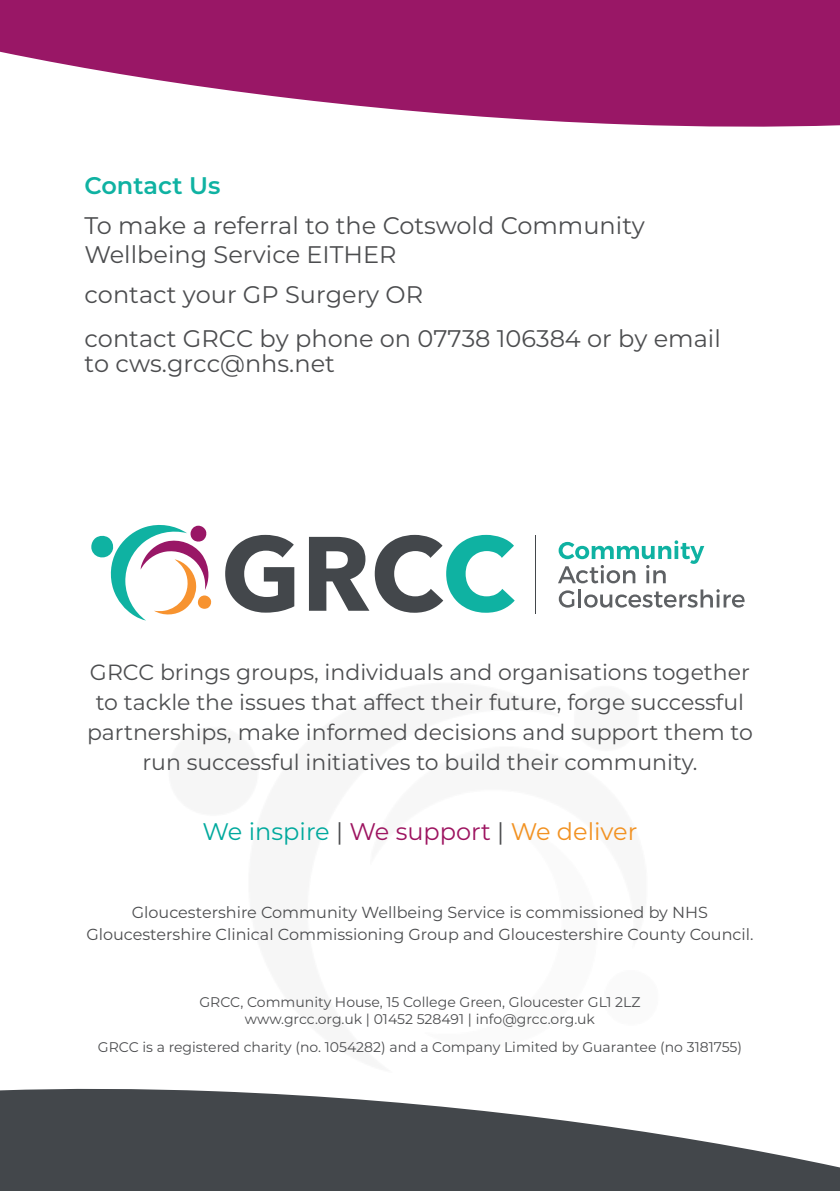
<style>
.page{position:relative;width:840px;height:1191px;background:#fff}
.page>*{position:absolute;margin:0;border:0;box-sizing:border-box;transform-origin:0 0}
.t1{font:24px/40.2px "Montserrat";color:#4c4d4f}
.t2{font:24px "Montserrat";color:#00a99d}
.t3{font:22px/30px "Montserrat";color:#4c4d4f;text-align:center}
.t4{font:16px/21.6px "Montserrat";color:#4c4d4f;text-align:center}
.t5{font:14px "Montserrat";color:#4c4d4f}
.s1{font-weight:600;color:#0fb2a2}
.s2{color:#4c4d4f}
.s3{color:#9d1460}
.s4{color:#f29222}
</style>
<div class="page">
<svg style="left:0;top:1088px;width:839px;height:103px;fill:#43474b"></svg>
<svg style="left:0;top:0;width:839px;height:127px;fill:#991766"></svg>
<svg style="left:225px;top:535px;width:69px;height:77px"></svg>
<svg style="left:309px;top:535px;width:205px;height:78px"></svg>
<svg style="left:91px;top:525px;width:120px;height:95px"></svg>
<hr style="left:535px;top:534px;width:1px;height:79px;background:#43474b">
<svg style="left:558px;top:540px;width:146px;height:43px"></svg>
<svg style="left:558px;top:589px;width:186px;height:18px"></svg>
<p class="t1" style="left:84px;top:164px;width:561px"><span class="s1">Contact Us<br></span>To make a referral to the Cotswold Community</p>
<p class="t1" style="left:84px;top:233px;width:340px">Wellbeing Service EITHER contact your GP Surgery OR</p>
<p class="t1" style="left:84px;top:325px;width:637px;line-height:24.8px">contact GRCC by phone on 07738 106384 or by email to cws.grcc@nhs.net</p>
<p class="t3" style="left:87px;top:656px;width:667px">GRCC brings groups, individuals and organisations together to tackle the issues that affect their future, forge successful partnerships, make informed decisions and support them to run successful initiatives to build their community.</p>
<p class="t2" style="left:202px;top:814px;width:436px">We inspire <span class="s2">|</span> <span class="s3">We support</span> <span class="s2">|</span> <span class="s4">We deliver</span></p>
<p class="t4" style="left:86px;top:901px;width:668px">Gloucestershire Community Wellbeing Service is commissioned by NHS<br>Gloucestershire Clinical Commissioning Group and Gloucestershire County Council.</p>
<p class="t5" style="left:199px;top:992px;width:442px">GRCC, Community House, 15 College Green, Gloucester GL1 2LZ</p>
<p class="t5" style="left:245px;top:1009px;width:351px">www.grcc.org.uk | 01452 528491 | info@grcc.org.uk</p>
<p class="t5" style="left:98px;top:1037px;width:645px">GRCC is a registered charity (no. 1054282) and a Company Limited by Guarantee (no 3181755)</p>
</div>
